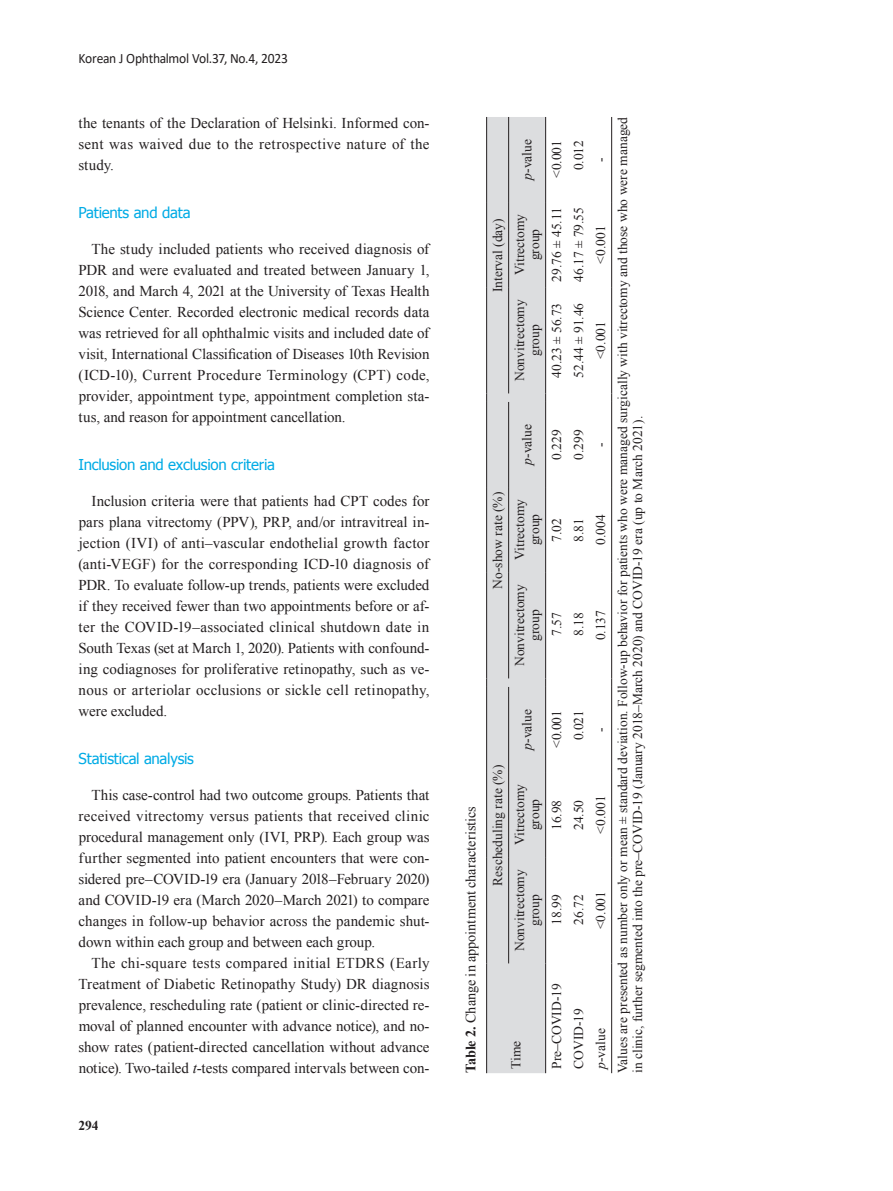
<style>
.page{position:relative;width:893px;height:1191px;background:#fff}
.page>*{position:absolute;margin:0;border:0;box-sizing:border-box;transform-origin:0 0}
.t1{font:15px/21px "Times New Roman";color:#231f20;text-align:justify}
.t2{font:15px "Tahoma";letter-spacing:-.015em;color:#00abe5}
.t3{font:14.25px "Times New Roman";letter-spacing:-.005em;color:#231f20}
.t4{font:14.25px "Calibri";letter-spacing:-.02em;color:#231f20;scale:.95 1}
.t5{font:13.5px/15px "Times New Roman";color:#231f20;text-align:center}
.t6{font:700 13.5px "Times New Roman";color:#231f20}
.s1{font-style:italic}
.s2{font-weight:700}
</style>
<div class="page">
<div style="left:487px;top:117px;width:58px;height:956px;background:#dcdddf"></div>
<hr style="left:486px;top:857px;width:1px;height:106px;background:#231f20">
<hr style="left:486px;top:772px;width:1px;height:85px;background:#231f20">
<hr style="left:486px;top:687px;width:1px;height:85px;background:#231f20">
<hr style="left:486px;top:572px;width:1px;height:106px;background:#231f20">
<hr style="left:486px;top:487px;width:1px;height:85px;background:#231f20">
<hr style="left:486px;top:402px;width:1px;height:85px;background:#231f20">
<hr style="left:486px;top:287px;width:1px;height:106px;background:#231f20">
<hr style="left:486px;top:202px;width:1px;height:85px;background:#231f20">
<hr style="left:486px;top:117px;width:1px;height:85px;background:#231f20">
<hr style="left:508px;top:857px;width:1px;height:106px;background:#231f20">
<hr style="left:508px;top:772px;width:1px;height:85px;background:#231f20">
<hr style="left:508px;top:687px;width:1px;height:85px;background:#231f20">
<hr style="left:508px;top:572px;width:1px;height:106px;background:#231f20">
<hr style="left:508px;top:487px;width:1px;height:85px;background:#231f20">
<hr style="left:508px;top:402px;width:1px;height:85px;background:#231f20">
<hr style="left:508px;top:287px;width:1px;height:106px;background:#231f20">
<hr style="left:508px;top:202px;width:1px;height:85px;background:#231f20">
<hr style="left:508px;top:117px;width:1px;height:85px;background:#231f20">
<hr style="left:545px;top:857px;width:1px;height:106px;background:#231f20">
<hr style="left:545px;top:772px;width:1px;height:85px;background:#231f20">
<hr style="left:545px;top:687px;width:1px;height:85px;background:#231f20">
<hr style="left:545px;top:572px;width:1px;height:106px;background:#231f20">
<hr style="left:545px;top:487px;width:1px;height:85px;background:#231f20">
<hr style="left:545px;top:402px;width:1px;height:85px;background:#231f20">
<hr style="left:545px;top:287px;width:1px;height:106px;background:#231f20">
<hr style="left:545px;top:202px;width:1px;height:85px;background:#231f20">
<hr style="left:545px;top:117px;width:1px;height:85px;background:#231f20">
<hr style="left:611px;top:963px;width:1px;height:110px;background:#231f20">
<hr style="left:611px;top:857px;width:1px;height:106px;background:#231f20">
<hr style="left:611px;top:772px;width:1px;height:85px;background:#231f20">
<hr style="left:611px;top:687px;width:1px;height:85px;background:#231f20">
<hr style="left:611px;top:572px;width:1px;height:106px;background:#231f20">
<hr style="left:611px;top:487px;width:1px;height:85px;background:#231f20">
<hr style="left:611px;top:402px;width:1px;height:85px;background:#231f20">
<hr style="left:611px;top:287px;width:1px;height:106px;background:#231f20">
<hr style="left:611px;top:202px;width:1px;height:85px;background:#231f20">
<hr style="left:611px;top:117px;width:1px;height:85px;background:#231f20">
<hr style="left:486px;top:963px;width:1px;height:110px;background:#231f20">
<hr style="left:545px;top:963px;width:1px;height:110px;background:#231f20">
<p class="t4" style="left:78px;top:48px;width:222px">Korean J Ophthalmol Vol.37, No.4, 2023</p>
<p class="t1" style="left:79px;top:112px;width:353px">the tenants of the Declaration of Helsinki. Informed con&shy;sent was waived due to the retrospective nature of the study.</p>
<p class="t2" style="left:78px;top:202px;width:114px">Patients and data</p>
<p class="t1" style="left:78px;top:238px;width:353px;text-indent:13px">The study included patients who received diagnosis of PDR and were evaluated and treated between January 1, 2018, and March 4, 2021 at the University of Texas Health Science Center. Recorded electronic medical records data was retrieved for all ophthalmic visits and included date of visit, International Classification of Diseases 10th Revision (ICD-10), Current Procedure Terminology (CPT) code, provider, appointment type, appointment completion sta&shy;tus, and reason for appointment cancellation.</p>
<p class="t2" style="left:79px;top:454px;width:198px">Inclusion and exclusion criteria</p>
<p class="t1" style="left:78px;top:490px;width:353px;text-indent:13px">Inclusion criteria were that patients had CPT codes for pars plana vitrectomy (PPV), PRP, and/or intravitreal in&shy;jection (IVI) of anti–vascular endothelial growth factor (anti-VEGF) for the corresponding ICD-10 diagnosis of PDR. To evaluate follow-up trends, patients were excluded if they received fewer than two appointments before or af&shy;ter the COVID-19–associated clinical shutdown date in South Texas (set at March 1, 2020). Patients with confound&shy;ing codiagnoses for proliferative retinopathy, such as ve&shy;nous or arteriolar occlusions or sickle cell retinopathy, were excluded.</p>
<p class="t2" style="left:79px;top:748px;width:117px">Statistical analysis</p>
<p class="t1" style="left:79px;top:784px;width:353px;text-indent:13px">This case-control had two outcome groups. Patients that received vitrectomy versus patients that received clinic procedural management only (IVI, PRP). Each group was further segmented into patient encounters that were con&shy;sidered pre–COVID-19 era (January 2018–February 2020) and COVID-19 era (March 2020–March 2021) to compare changes in follow-up behavior across the pandemic shut&shy;down within each group and between each group.</p>
<p class="t1" style="left:79px;top:952px;width:353px;text-indent:13px">The chi-square tests compared initial ETDRS (Early Treatment of Diabetic Retinopathy Study) DR diagnosis prevalence, rescheduling rate (patient or clinic-directed re&shy;moval of planned encounter with advance notice), and no&shy;show rates (patient-directed cancellation without advance notice). Two-tailed <span class="s1">t</span>-tests compared intervals between con-</p>
<p class="t6" style="left:79px;top:1116px;width:21px">294</p>
<p class="t3" style="left:461px;top:1073px;width:268px;rotate:-90deg"><span class="s2">Table 2.</span> Change in appointment characteristics</p>
<p class="t5" style="left:519px;top:180px;width:42px;rotate:-90deg"><span class="s1">p</span>-value</p>
<p class="t5" style="left:549px;top:178px;width:39px;rotate:-90deg">&lt;0.001</p>
<p class="t5" style="left:490px;top:292px;width:75px;rotate:-90deg">Interval (day)</p>
<p class="t5" style="left:512px;top:275px;width:62px;rotate:-90deg">Vitrectomy group</p>
<p class="t5" style="left:512px;top:381px;width:83px;rotate:-90deg">Nonvitrectomy group</p>
<p class="t5" style="left:549px;top:282px;width:76px;rotate:-90deg">29.76 ± 45.11</p>
<p class="t5" style="left:549px;top:378px;width:76px;rotate:-90deg">40.23 ± 56.73</p>
<p class="t5" style="left:519px;top:465px;width:42px;rotate:-90deg"><span class="s1">p</span>-value</p>
<p class="t5" style="left:549px;top:459px;width:32px;rotate:-90deg">0.229</p>
<p class="t5" style="left:490px;top:588px;width:98px;rotate:-90deg">No-show rate (%)</p>
<p class="t5" style="left:512px;top:560px;width:62px;rotate:-90deg">Vitrectomy group</p>
<p class="t5" style="left:512px;top:666px;width:83px;rotate:-90deg">Nonvitrectomy group</p>
<p class="t5" style="left:549px;top:542px;width:25px;rotate:-90deg">7.02</p>
<p class="t5" style="left:549px;top:636px;width:25px;rotate:-90deg">7.57</p>
<p class="t5" style="left:490px;top:885px;width:122px;rotate:-90deg">Rescheduling rate (%)</p>
<p class="t5" style="left:519px;top:749px;width:42px;rotate:-90deg"><span class="s1">p</span>-value</p>
<p class="t5" style="left:512px;top:845px;width:62px;rotate:-90deg">Vitrectomy group</p>
<p class="t5" style="left:512px;top:951px;width:83px;rotate:-90deg">Nonvitrectomy group</p>
<p class="t5" style="left:549px;top:748px;width:39px;rotate:-90deg">&lt;0.001</p>
<p class="t5" style="left:549px;top:830px;width:32px;rotate:-90deg">16.98</p>
<p class="t5" style="left:549px;top:924px;width:32px;rotate:-90deg">18.99</p>
<p class="t5" style="left:508px;top:1069px;width:30px;rotate:-90deg">Time</p>
<p class="t5" style="left:549px;top:1068px;width:87px;rotate:-90deg">Pre–COVID-19</p>
<p class="t5" style="left:571px;top:170px;width:32px;rotate:-90deg">0.012</p>
<p class="t5" style="left:571px;top:282px;width:76px;rotate:-90deg">46.17 ± 79.55</p>
<p class="t5" style="left:571px;top:378px;width:76px;rotate:-90deg">52.44 ± 91.46</p>
<p class="t5" style="left:571px;top:459px;width:32px;rotate:-90deg">0.299</p>
<p class="t5" style="left:571px;top:542px;width:25px;rotate:-90deg">8.81</p>
<p class="t5" style="left:571px;top:636px;width:25px;rotate:-90deg">8.18</p>
<p class="t5" style="left:571px;top:740px;width:32px;rotate:-90deg">0.021</p>
<p class="t5" style="left:571px;top:830px;width:32px;rotate:-90deg">24.50</p>
<p class="t5" style="left:571px;top:924px;width:32px;rotate:-90deg">26.72</p>
<p class="t5" style="left:571px;top:1068px;width:62px;rotate:-90deg">COVID-19</p>
<p class="t5" style="left:589px;top:1073px;width:957px;line-height:22.2px;text-align:left;text-indent:911px;rotate:-90deg">-<br>Values are presented as number only or mean ± standard deviation. Follow-up behavior for patients who were managed surgically with vitrectomy and those who were managed</p>
<p class="t5" style="left:593px;top:263px;width:39px;rotate:-90deg">&lt;0.001</p>
<p class="t5" style="left:593px;top:359px;width:39px;rotate:-90deg">&lt;0.001</p>
<p class="t5" style="left:630px;top:1073px;width:658px;rotate:-90deg">in clinic, further segmented into the pre–COVID-19 (January 2018–March 2020) and COVID-19 era (up to March 2021).</p>
<p class="t5" style="left:593px;top:447px;width:6px;rotate:-90deg">-</p>
<p class="t5" style="left:593px;top:544px;width:32px;rotate:-90deg">0.004</p>
<p class="t5" style="left:593px;top:640px;width:32px;rotate:-90deg">0.137</p>
<p class="t5" style="left:593px;top:731px;width:6px;rotate:-90deg">-</p>
<p class="t5" style="left:593px;top:833px;width:39px;rotate:-90deg">&lt;0.001</p>
<p class="t5" style="left:593px;top:929px;width:39px;rotate:-90deg">&lt;0.001</p>
<p class="t5" style="left:593px;top:1068px;width:42px;rotate:-90deg"><span class="s1">p</span>-value</p>
</div>
